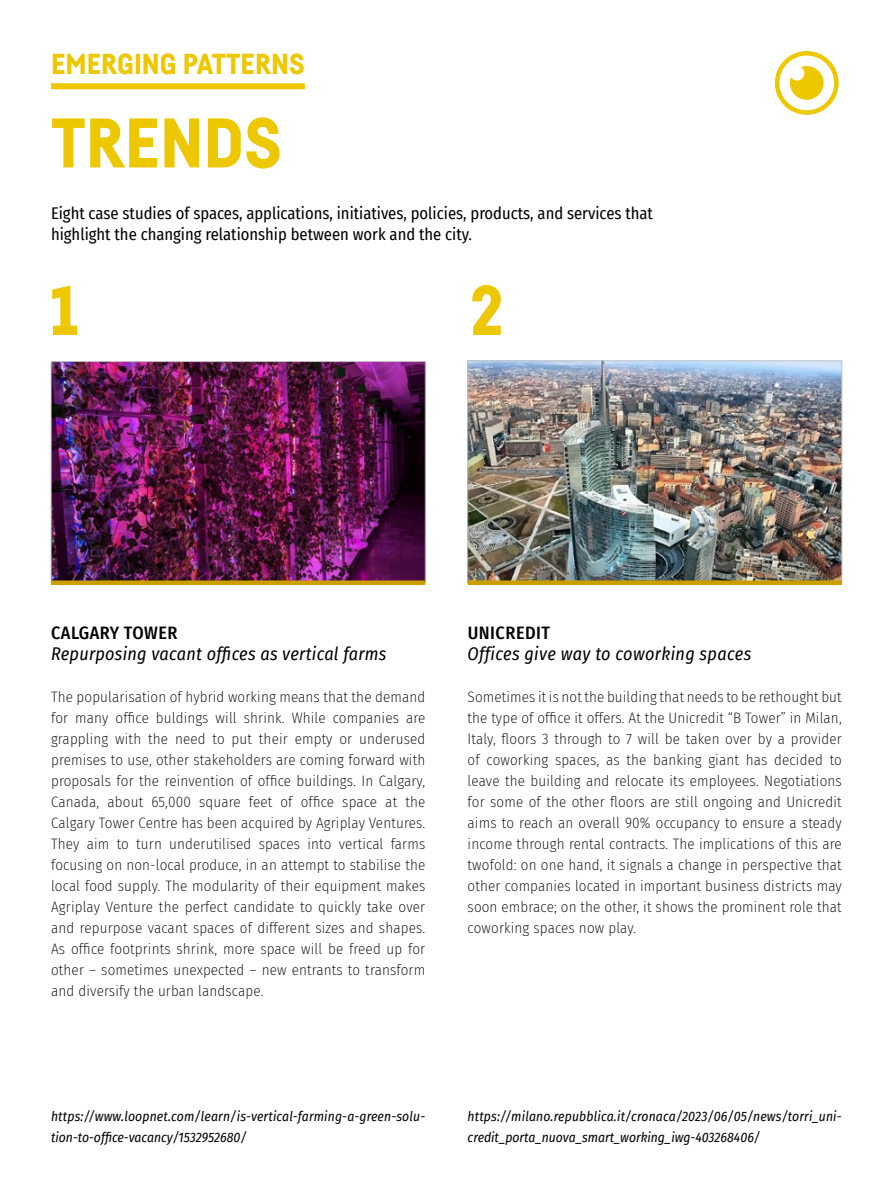
<style>
.page{position:relative;width:893px;height:1191px;background:#fff}
.page>*{position:absolute;margin:0;border:0;box-sizing:border-box;transform-origin:0 0}
.t1{font:900 69px "Sedus Head BETA";color:#edc700}
.t2{font:900 28.5px "Sedus Head BETA";color:#edc700}
.t3{font:italic 18px "Fira Sans Condensed";letter-spacing:.015em;color:#000}
.t4{font:500 18px "Fira Sans Condensed";letter-spacing:.025em;color:#000}
.t5{font:16.5px/21px "Fira Sans Condensed";color:#000}
.t6{font:200 15px/21px "Fira Sans Condensed";letter-spacing:.01em;color:#000;text-align:justify}
.t7{font:italic 13.5px/21px "Fira Sans Condensed";letter-spacing:.005em;color:#000}
</style>
<div class="page">
<img style="left:53px;top:363px;width:370px;height:217px">
<img style="left:470px;top:363px;width:370px;height:217px">
<div style="left:51px;top:83px;width:254px;height:6px;background:#edc700"></div>
<div style="left:775px;top:51px;width:64px;height:64px;border:4px solid #edc700;border-radius:50%"></div>
<div style="left:790px;top:66px;width:34px;height:34px;background:#edc700;border-radius:50%"></div>
<div style="left:790px;top:66px;width:14px;height:15px;background:#fff;border-radius:50%"></div>
<div style="left:51px;top:580px;width:374px;height:5px;background:#cb9f00"></div>
<div style="left:468px;top:580px;width:374px;height:5px;background:#cb9f00"></div>
<h2 class="t2" style="left:51px;top:46px;width:255px">EMERGING PATTERNS</h2>
<h1 class="t1" style="left:51px;top:100px;width:232px">TRENDS</h1>
<p class="t5" style="left:51px;top:202px;width:603px">Eight case studies of spaces, applications, initiatives, policies, products, and services that highlight the changing relationship between work and the city.</p>
<h1 class="t1" style="left:50px;top:268px;width:31px">1</h1>
<h1 class="t1" style="left:470px;top:268px;width:36px">2</h1>
<p class="t4" style="left:51px;top:618px;width:128px">CALGARY TOWER</p>
<p class="t3" style="left:51px;top:640px;width:337px">Repurposing vacant offices as vertical farms</p>
<p class="t6" style="left:51px;top:686px;width:376px">The popularisation of hybrid working means that the demand for many office buldings will shrink. While companies are grappling with the need to put their empty or underused premises to use, other stakeholders are coming forward with proposals for the reinvention of office buildings. In Calgary, Canada, about 65,000 square feet of office space at the Calgary Tower Centre has been acquired by Agriplay Ventures.<br>They aim to turn underutilised spaces into vertical farms focusing on non-local produce, in an attempt to stabilise the local food supply. The modularity of their equipment makes Agriplay Venture the perfect candidate to quickly take over and repurpose vacant spaces of different sizes and shapes.<br>As office footprints shrink, more space will be freed up for other – sometimes unexpected – new entrants to transform and diversify the urban landscape.</p>
<p class="t4" style="left:468px;top:618px;width:84px">UNICREDIT</p>
<p class="t3" style="left:468px;top:640px;width:285px">Offices give way to coworking spaces</p>
<p class="t6" style="left:468px;top:686px;width:376px">Sometimes it is not the building that needs to be rethought but the type of office it offers. At the Unicredit “B Tower” in Milan, Italy, floors 3 through to 7 will be taken over by a provider of coworking spaces, as the banking giant has decided to leave the building and relocate its employees. Negotiations for some of the other floors are still ongoing and Unicredit aims to reach an overall 90% occupancy to ensure a steady income through rental contracts. The implications of this are twofold: on one hand, it signals a change in perspective that other companies located in important business districts may soon embrace; on the other, it shows the prominent role that coworking spaces now play.</p>
<p class="t7" style="left:51px;top:1105px;width:376px">https://www.loopnet.com/learn/is-vertical-farming-a-green-solu&shy;tion-to-office-vacancy/1532952680/</p>
<p class="t7" style="left:468px;top:1105px;width:376px">https://milano.repubblica.it/cronaca/2023/06/05/news/torri_uni&shy;credit_porta_nuova_smart_working_iwg-403268406/</p>
</div>
